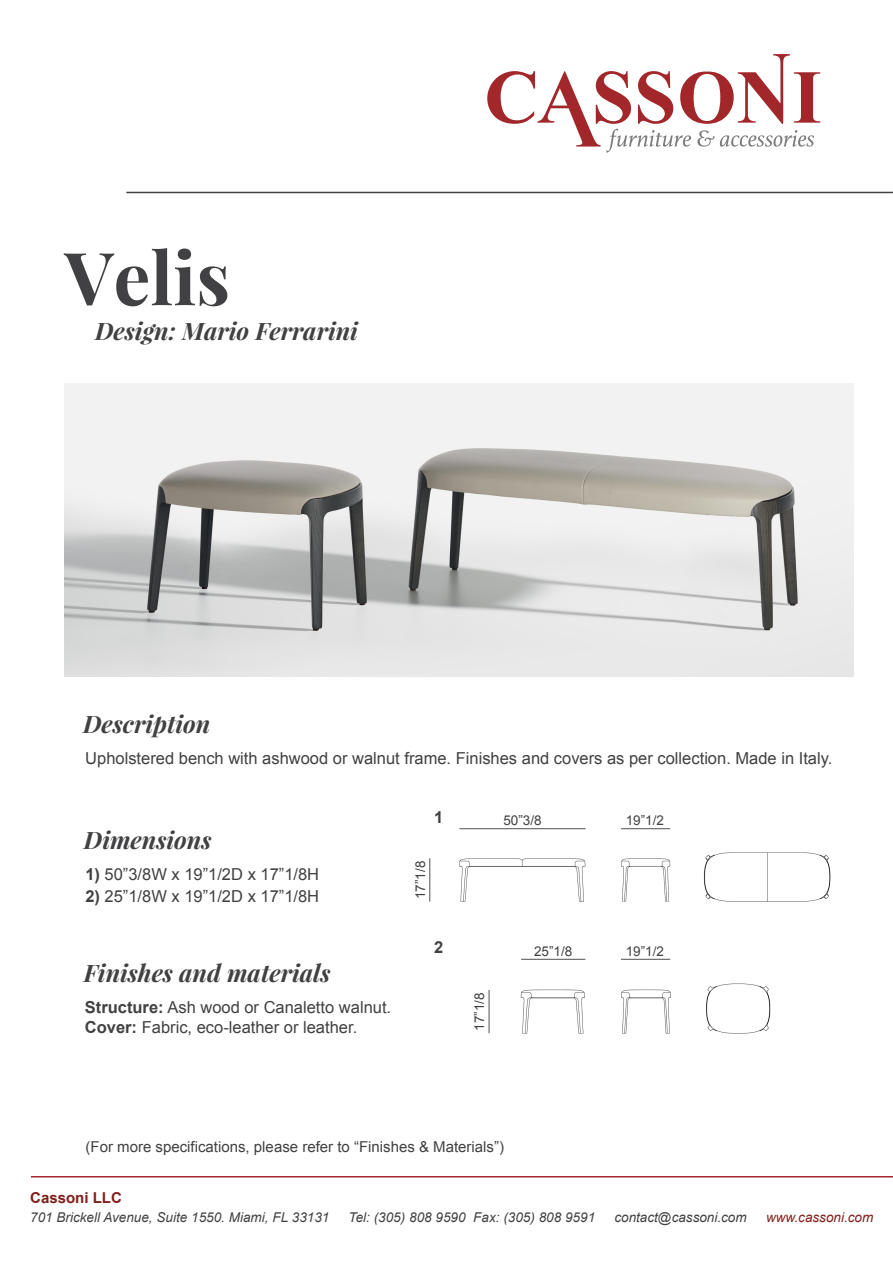
<style>
.page{position:relative;width:893px;height:1263px;background:#fff}
.page>*{position:absolute;margin:0;border:0;box-sizing:border-box;transform-origin:0 0}
.t1{font:700 73.2px "Playfair Display";color:#414042}
.t2{font:italic 700 24px "Playfair Display";color:#414042}
.t3{font:italic 700 24px "Playfair Display";color:#424142}
.t4{font:16.5px "Arial";color:#414042}
.t5{font:16.5px/19.8px "Arial";color:#424142}
.t6{font:700 16.5px "Arial";color:#424142}
.t7{font:15px "Arial";color:#424142}
.t8{font:700 15px "Arial";color:#801f1b}
.t9{font:italic 13.5px "Arial";color:#414042}
.t10{font:13.5px "Arial";color:#414042}
.t11{font:italic 13.5px "Arial";color:#801f1b}
.s1{font-weight:700}
</style>
<div class="page">
<hr style="left:31px;top:1176px;width:862px;height:1px;background:#a2272b">
<hr style="left:126px;top:192px;width:767px;height:1px;background:#414042">
<svg style="left:487px;top:54px;width:333px;height:99px"></svg>
<img style="left:65px;top:383px;width:788px;height:293px">
<img style="left:459px;top:852px;width:372px;height:50px">
<hr style="left:621px;top:828px;width:49px;height:1px;background:#636466">
<hr style="left:459px;top:828px;width:127px;height:1px;background:#636466">
<hr style="left:429px;top:858px;width:1px;height:43px;background:#636466">
<img style="left:520px;top:983px;width:251px;height:51px">
<hr style="left:521px;top:959px;width:64px;height:1px;background:#636466">
<hr style="left:621px;top:959px;width:49px;height:1px;background:#636466">
<hr style="left:488px;top:990px;width:2px;height:43px;background:#636466">
<h1 class="t1" style="left:65px;top:232px;width:167px">Velis</h1>
<h2 class="t2" style="left:95px;top:315px;width:264px">Design: Mario Ferrarini</h2>
<h2 class="t2" style="left:83px;top:708px;width:129px">Description</h2>
<p class="t4" style="left:85px;top:748px;width:749px">Upholstered bench with ashwood or walnut frame. Finishes and covers as per collection. Made in Italy.</p>
<h2 class="t2" style="left:84px;top:823px;width:129px">Dimensions</h2>
<p class="t4" style="left:85px;top:863px;width:235px"><span class="s1">1)</span> 50”3/8W x 19”1/2D x 17”1/8H</p>
<p class="t4" style="left:85px;top:885px;width:235px"><span class="s1">2)</span> 25”1/8W x 19”1/2D x 17”1/8H</p>
<h2 class="t3" style="left:84px;top:957px;width:248px">Finishes and materials</h2>
<p class="t5" style="left:85px;top:997px;width:308px"><span class="s1">Structure:</span> Ash wood or Canaletto walnut.<br><span class="s1">Cover:</span> Fabric, eco-leather or leather.</p>
<p class="t6" style="left:434px;top:806px;width:11px">1</p>
<p class="t10" style="left:411px;top:899px;width:40px;rotate:-90deg">17”1/8</p>
<p class="t6" style="left:434px;top:936px;width:11px">2</p>
<p class="t10" style="left:503px;top:811px;width:40px">50”3/8</p>
<p class="t10" style="left:626px;top:811px;width:40px">19”1/2</p>
<p class="t10" style="left:471px;top:1031px;width:40px;rotate:-90deg">17”1/8</p>
<p class="t10" style="left:534px;top:942px;width:40px">25”1/8</p>
<p class="t10" style="left:626px;top:942px;width:40px">19”1/2</p>
<p class="t7" style="left:86px;top:1137px;width:420px">(For more specifications, please refer to “Finishes &amp; Materials”)</p>
<p class="t8" style="left:30px;top:1187px;width:93px">Cassoni LLC</p>
<p class="t9" style="left:30px;top:1209px;width:301px">701 Brickell Avenue, Suite 1550. Miami, FL 33131</p>
<p class="t9" style="left:349px;top:1209px;width:248px">Tel: (305) 808 9590 Fax: (305) 808 9591</p>
<p class="t9" style="left:614px;top:1209px;width:134px">contact@cassoni.com</p>
<p class="t11" style="left:766px;top:1209px;width:109px">www.cassoni.com</p>
</div>
